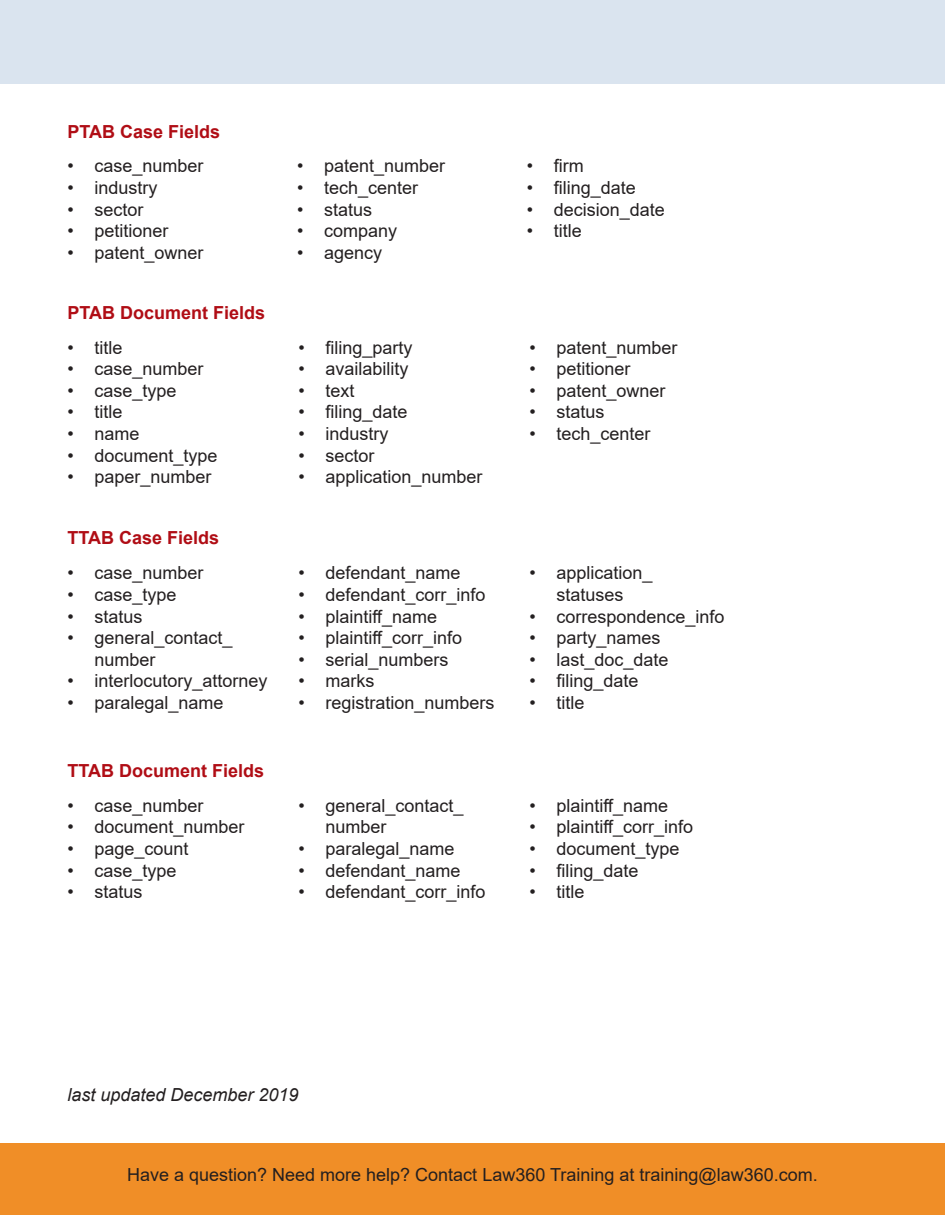
<style>
.page{position:relative;width:945px;height:1215px;background:#fff}
.page>*{position:absolute;margin:0;border:0;box-sizing:border-box;transform-origin:0 0}
.t1{font:18px/21.6px "Arial";color:#231f20}
.t2{font:700 18px "Arial";color:#b00d15}
.t3{font:italic 18px "Arial";color:#231f20}
</style>
<div class="page">
<div style="left:0;top:0;width:945px;height:83px;background:#dae4ef"></div>
<div style="left:0;top:1143px;width:945px;height:72px;background:#f08e27"></div>
<p class="t2" style="left:68px;top:119px;width:154px">PTAB Case Fields</p>
<p class="t1" style="left:68px;top:155px;width:138px">• case_number</p>
<p class="t1" style="left:68px;top:177px;width:92px">• industry</p>
<p class="t1" style="left:68px;top:198px;width:78px">• sector</p>
<p class="t1" style="left:68px;top:220px;width:103px">• petitioner</p>
<p class="t1" style="left:68px;top:242px;width:138px">• patent_owner</p>
<p class="t2" style="left:68px;top:300px;width:199px">PTAB Document Fields</p>
<p class="t1" style="left:68px;top:336px;width:57px">• title</p>
<p class="t1" style="left:68px;top:358px;width:138px">• case_number</p>
<p class="t1" style="left:68px;top:380px;width:111px">• case_type</p>
<p class="t1" style="left:68px;top:401px;width:57px">• title</p>
<p class="t1" style="left:68px;top:423px;width:74px">• name</p>
<p class="t1" style="left:68px;top:444px;width:152px">• document_type</p>
<p class="t1" style="left:68px;top:466px;width:146px">• paper_number</p>
<p class="t2" style="left:68px;top:525px;width:153px">TTAB Case Fields</p>
<p class="t1" style="left:68px;top:562px;width:138px">• case_number</p>
<p class="t1" style="left:68px;top:584px;width:111px">• case_type</p>
<p class="t1" style="left:68px;top:605px;width:77px">• status</p>
<p class="t1" style="left:94px;top:627px;width:140px;text-indent:-27px">• general_contact_ number</p>
<p class="t1" style="left:68px;top:670px;width:202px">• interlocutory_attorney</p>
<p class="t1" style="left:68px;top:692px;width:158px">• paralegal_name</p>
<p class="t2" style="left:68px;top:758px;width:198px">TTAB Document Fields</p>
<p class="t1" style="left:68px;top:795px;width:138px">• case_number</p>
<p class="t1" style="left:68px;top:816px;width:179px">• document_number</p>
<p class="t1" style="left:68px;top:838px;width:123px">• page_count</p>
<p class="t1" style="left:68px;top:859px;width:111px">• case_type</p>
<p class="t1" style="left:68px;top:881px;width:77px">• status</p>
<p class="t1" style="left:297px;top:155px;width:150px">• patent_number</p>
<p class="t1" style="left:297px;top:177px;width:123px">• tech_center</p>
<p class="t1" style="left:297px;top:198px;width:77px">• status</p>
<p class="t1" style="left:297px;top:220px;width:102px">• company</p>
<p class="t1" style="left:297px;top:242px;width:87px">• agency</p>
<p class="t1" style="left:298px;top:336px;width:116px">• filing_party</p>
<p class="t1" style="left:298px;top:358px;width:112px">• availability</p>
<p class="t1" style="left:298px;top:380px;width:58px">• text</p>
<p class="t1" style="left:298px;top:401px;width:111px">• filing_date</p>
<p class="t1" style="left:298px;top:423px;width:92px">• industry</p>
<p class="t1" style="left:298px;top:444px;width:78px">• sector</p>
<p class="t1" style="left:298px;top:466px;width:186px">• application_number</p>
<p class="t1" style="left:298px;top:562px;width:164px">• defendant_name</p>
<p class="t1" style="left:298px;top:584px;width:189px">• defendant_corr_info</p>
<p class="t1" style="left:298px;top:605px;width:140px">• plaintiff_name</p>
<p class="t1" style="left:298px;top:627px;width:165px">• plaintiff_corr_info</p>
<p class="t1" style="left:298px;top:649px;width:152px">• serial_numbers</p>
<p class="t1" style="left:298px;top:670px;width:77px">• marks</p>
<p class="t1" style="left:298px;top:692px;width:198px">• registration_numbers</p>
<p class="t1" style="left:326px;top:795px;width:140px;text-indent:-27px">• general_contact_ number</p>
<p class="t1" style="left:298px;top:838px;width:158px">• paralegal_name</p>
<p class="t1" style="left:298px;top:859px;width:164px">• defendant_name</p>
<p class="t1" style="left:298px;top:881px;width:189px">• defendant_corr_info</p>
<p class="t1" style="left:527px;top:155px;width:58px">• firm</p>
<p class="t1" style="left:527px;top:177px;width:111px">• filing_date</p>
<p class="t1" style="left:527px;top:198px;width:140px">• decision_date</p>
<p class="t1" style="left:527px;top:220px;width:57px">• title</p>
<p class="t1" style="left:530px;top:336px;width:150px">• patent_number</p>
<p class="t1" style="left:530px;top:358px;width:103px">• petitioner</p>
<p class="t1" style="left:530px;top:380px;width:138px">• patent_owner</p>
<p class="t1" style="left:530px;top:401px;width:77px">• status</p>
<p class="t1" style="left:530px;top:423px;width:123px">• tech_center</p>
<p class="t1" style="left:530px;top:562px;width:125px;text-align:center">• application_ statuses</p>
<p class="t1" style="left:530px;top:605px;width:197px">• correspondence_info</p>
<p class="t1" style="left:530px;top:627px;width:133px">• party_names</p>
<p class="t1" style="left:530px;top:649px;width:141px">• last_doc_date</p>
<p class="t1" style="left:530px;top:670px;width:111px">• filing_date</p>
<p class="t1" style="left:530px;top:692px;width:57px">• title</p>
<p class="t1" style="left:530px;top:795px;width:140px">• plaintiff_name</p>
<p class="t1" style="left:530px;top:816px;width:165px">• plaintiff_corr_info</p>
<p class="t1" style="left:530px;top:838px;width:152px">• document_type</p>
<p class="t1" style="left:530px;top:859px;width:111px">• filing_date</p>
<p class="t1" style="left:530px;top:881px;width:57px">• title</p>
<p class="t3" style="left:68px;top:1083px;width:233px">last updated December 2019</p>
<p class="t1" style="left:127px;top:1164px;width:692px">Have a question? Need more help? Contact Law360 Training at training@law360.com.</p>
</div>
